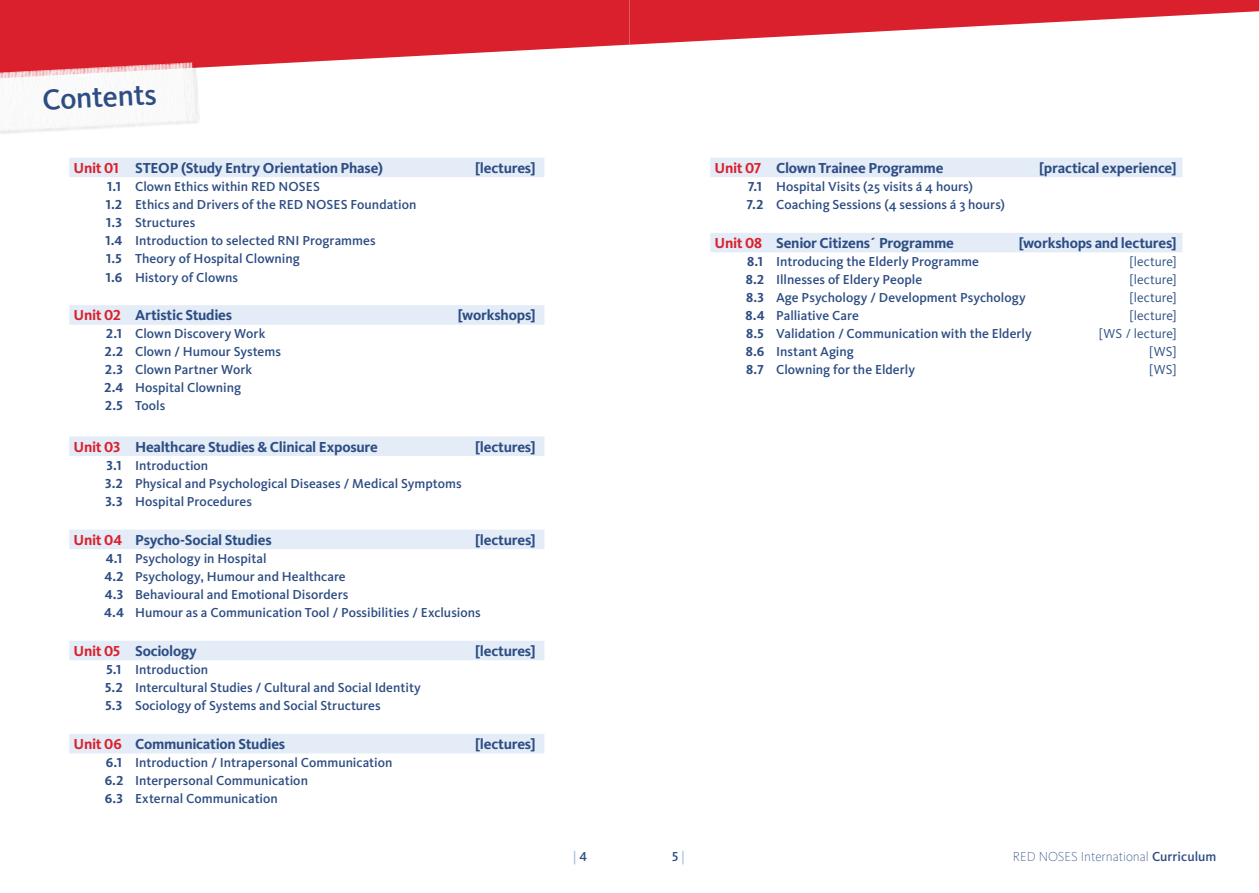
<style>
.page{position:relative;width:1259px;height:893px;background:#fff}
.page>*{position:absolute;margin:0;border:0;box-sizing:border-box;transform-origin:0 0}
.t1{font:500 30px "Kievit Pro";color:#2d4d83}
.t2{font:700 15px "Kievit Pro";letter-spacing:-.015em;color:#2d4d83}
.t3{font:500 13.5px/18px "Kievit Pro";color:#2d4d83}
.t4{font:13.5px "Kievit Pro";letter-spacing:.005em;color:#2d4d83}
.t5{font:200 13.5px "Kievit Pro";color:#2d4d83}
.t6{font:500 13.5px "Kievit Pro";color:#a8c3e5}
.s1{color:#da202d}
.s2{font-weight:700}
.s3{color:#2d4d83}
.s4{color:#a8c3e5}
.s5{font-weight:500}
</style>
<div class="page">
<svg style="left:629px;top:0;width:630px;height:45px"></svg>
<svg style="left:0;top:0;width:629px;height:68px;fill:#da202d"></svg>
<div style="left:0;top:63px;width:200px;height:72px;background:#231f20;opacity:.12"></div>
<img style="left:0;top:62px;width:196px;height:69px">
<svg style="left:0;top:64px;width:186px;height:66px"></svg>
<div style="left:710px;top:158px;width:472px;height:19px;background:#e3ecf7"></div>
<div style="left:710px;top:233px;width:472px;height:19px;background:#e3ecf7"></div>
<div style="left:69px;top:158px;width:475px;height:19px;background:#e3ecf7"></div>
<div style="left:69px;top:305px;width:475px;height:20px;background:#e3ecf7"></div>
<div style="left:69px;top:436px;width:475px;height:20px;background:#e3ecf7"></div>
<div style="left:69px;top:530px;width:475px;height:19px;background:#e3ecf7"></div>
<div style="left:69px;top:641px;width:475px;height:19px;background:#e3ecf7"></div>
<div style="left:69px;top:734px;width:475px;height:19px;background:#e3ecf7"></div>
<h1 class="t1" style="left:41px;top:82px;width:116px;rotate:-3deg">Contents</h1>
<p class="t2" style="left:73px;top:159px;width:311px"><span class="s1">Unit 01</span> STEOP (Study Entry Orientation Phase)</p>
<p class="t2" style="left:475px;top:159px;width:62px">[lectures]</p>
<p class="t3" style="left:105px;top:177px;width:312px"><span class="s2">1.1</span> Clown Ethics within RED NOSES<br><span class="s2">1.2</span> Ethics and Drivers of the RED NOSES Foundation<br><span class="s2">1.3</span> Structures<br><span class="s2">1.4</span> Introduction to selected RNI Programmes<br><span class="s2">1.5</span> Theory of Hospital Clowning<br><span class="s2">1.6</span> History of Clowns</p>
<p class="t2" style="left:73px;top:306px;width:160px"><span class="s1">Unit 02</span> Artistic Studies</p>
<p class="t2" style="left:458px;top:306px;width:79px">[workshops]</p>
<p class="t3" style="left:104px;top:325px;width:178px"><span class="s2">2.1</span> Clown Discovery Work<br><span class="s2">2.2</span> Clown / Humour Systems<br><span class="s2">2.3</span> Clown Partner Work<br><span class="s2">2.4</span> Hospital Clowning<br><span class="s2">2.5</span> Tools</p>
<p class="t2" style="left:73px;top:438px;width:306px"><span class="s1">Unit 03</span> Healthcare Studies &amp; Clinical Exposure</p>
<p class="t2" style="left:475px;top:438px;width:62px">[lectures]</p>
<p class="t3" style="left:105px;top:456px;width:358px"><span class="s2">3.1</span> Introduction<br><span class="s2">3.2</span> Physical and Psychological Diseases / Medical Symptoms<br><span class="s2">3.3</span> Hospital Procedures</p>
<p class="t2" style="left:73px;top:531px;width:200px"><span class="s1">Unit 04</span> Psycho-Social Studies</p>
<p class="t2" style="left:475px;top:531px;width:62px">[lectures]</p>
<p class="t3" style="left:104px;top:549px;width:378px"><span class="s2">4.1</span> Psychology in Hospital<br><span class="s2">4.2</span> Psychology, Humour and Healthcare<br><span class="s2">4.3</span> Behavioural and Emotional Disorders<br><span class="s2">4.4</span> Humour as a Communication Tool / Possibilities / Exclusions</p>
<p class="t2" style="left:73px;top:642px;width:125px"><span class="s1">Unit 05</span> Sociology</p>
<p class="t2" style="left:475px;top:642px;width:62px">[lectures]</p>
<p class="t3" style="left:105px;top:660px;width:317px"><span class="s2">5.1</span> Introduction<br><span class="s2">5.2</span> Intercultural Studies / Cultural and Social Identity<br><span class="s2">5.3</span> Sociology of Systems and Social Structures</p>
<p class="t2" style="left:73px;top:735px;width:213px"><span class="s1">Unit 06</span> Communication Studies</p>
<p class="t2" style="left:475px;top:735px;width:62px">[lectures]</p>
<p class="t3" style="left:105px;top:753px;width:289px"><span class="s2">6.1</span> Introduction / Intrapersonal Communication<br><span class="s2">6.2</span> Interpersonal Communication<br><span class="s2">6.3</span> External Communication</p>
<p class="t2" style="left:714px;top:159px;width:230px"><span class="s1">Unit 07</span> Clown Trainee Programme</p>
<p class="t2" style="left:1039px;top:159px;width:139px">[practical experience]</p>
<p class="t3" style="left:747px;top:177px;width:260px"><span class="s2">7.1</span> Hospital Visits (25 visits á 4 hours)<br><span class="s2">7.2</span> Coaching Sessions (4 sessions á 3 hours)</p>
<p class="t2" style="left:714px;top:234px;width:241px"><span class="s1">Unit 08</span> Senior Citizens´ Programme</p>
<p class="t2" style="left:1018px;top:234px;width:159px">[workshops and lectures]</p>
<p class="t3" style="left:747px;top:253px;width:233px"><span class="s2">8.1</span> Introducing the Elderly Programme</p>
<p class="t4" style="left:1129px;top:253px;width:49px">[lecture]</p>
<p class="t3" style="left:746px;top:271px;width:178px"><span class="s2">8.2</span> Illnesses of Eldery People</p>
<p class="t4" style="left:1129px;top:271px;width:49px">[lecture]</p>
<p class="t3" style="left:746px;top:289px;width:281px"><span class="s2">8.3</span> Age Psychology / Development Psychology</p>
<p class="t4" style="left:1129px;top:289px;width:49px">[lecture]</p>
<p class="t3" style="left:745px;top:307px;width:115px"><span class="s2">8.4</span> Palliative Care</p>
<p class="t4" style="left:1129px;top:307px;width:49px">[lecture]</p>
<p class="t3" style="left:746px;top:325px;width:287px"><span class="s2">8.5</span> Validation / Communication with the Elderly</p>
<p class="t4" style="left:1099px;top:325px;width:79px">[WS / lecture]</p>
<p class="t3" style="left:746px;top:343px;width:110px"><span class="s2">8.6</span> Instant Aging</p>
<p class="t4" style="left:1149px;top:343px;width:29px">[WS]</p>
<p class="t3" style="left:746px;top:361px;width:170px"><span class="s2">8.7</span> Clowning for the Elderly</p>
<p class="t4" style="left:1149px;top:361px;width:29px">[WS]</p>
<p class="t6" style="left:573px;top:848px;width:16px">|<span class="s3">4</span></p>
<p class="t3" style="left:672px;top:847px;width:14px">5 <span class="s4">|</span></p>
<p class="t5" style="left:1013px;top:849px;width:205px">RED NOSES International <span class="s5">Curriculum</span></p>
</div>
